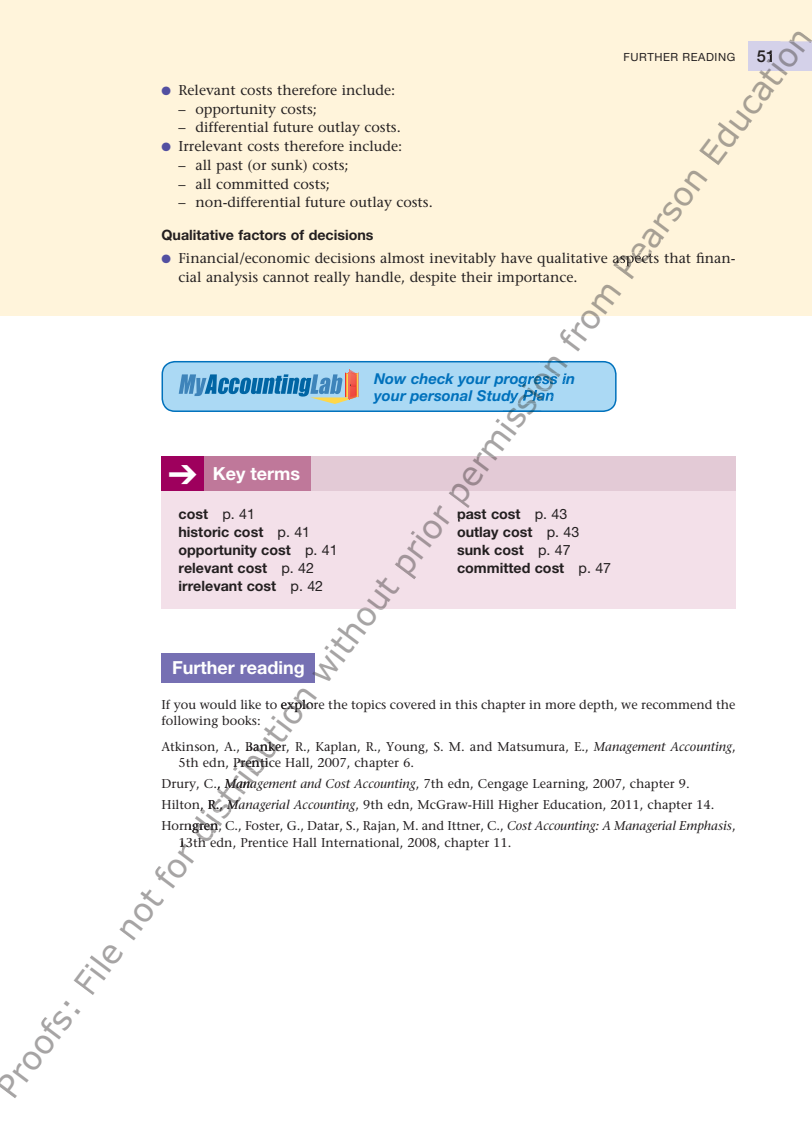
<style>
.page{position:relative;width:812px;height:1128px;background:#fff}
.page>*{position:absolute;margin:0;border:0;box-sizing:border-box;transform-origin:0 0}
.t1{font:33px "Verdana";color:#a6a4a4}
.t2{font:700 18px "Helvetica Neue";color:#fff}
.t3{font:500 16.5px "Helvetica Neue";color:#231f20}
.t4{font:italic 700 15px/16.5px "Helvetica Neue";color:#0071bc}
.t5{font:14.25px/18.8px "Stone Serif";color:#231f20}
.t6{font:700 14.25px/18px "Helvetica Neue";color:#231f20}
.t7{font:12.75px/16.5px "Stone Serif";color:#231f20}
.t8{font:11.25px "Helvetica Neue";letter-spacing:.05em;color:#231f20}
.s1{color:#5c5780}
.s2{color:#a2959a}
.s3{color:#9a888f}
.s4{color:#7a94a1}
.s5{color:#a7a094}
.s6{color:#140e16}
.s7{color:#524fa1}
.s8{color:#1a1613}
.s9{color:#005985}
.s10{font-weight:400}
.s11{font-style:italic}
</style>
<div class="page">
<div style="left:0;top:1px;width:812px;height:315px;background:#fff4db"></div>
<div style="left:161px;top:461px;width:575px;height:148px;background:#f3e0e9"></div>
<div style="left:272px;top:457px;width:464px;height:34px;background:#e3cad6"></div>
<div style="left:174px;top:457px;width:136px;height:34px;background:#bf789a"></div>
<div style="left:161px;top:457px;width:43px;height:34px;background:#9e005d"></div>
<div style="left:161px;top:653px;width:154px;height:30px;background:#7670b3"></div>
<svg style="left:161px;top:361px;width:455px;height:51px;background:#93c6e5"></svg>
<svg style="left:182px;top:843px;width:5px;height:7px"></svg>
<svg style="left:256px;top:742px;width:23px;height:12px"></svg>
<svg style="left:233px;top:758px;width:37px;height:13px"></svg>
<svg style="left:225px;top:779px;width:29px;height:12px"></svg>
<svg style="left:201px;top:800px;width:22px;height:12px"></svg>
<svg style="left:227px;top:800px;width:13px;height:12px"></svg>
<svg style="left:196px;top:821px;width:26px;height:13px"></svg>
<svg style="left:200px;top:838px;width:12px;height:3px"></svg>
<div style="left:503px;top:403px;width:44px;height:7px;background:#abd9f4"></div>
<hr style="left:502px;top:410px;width:40px;height:2px;background:#0071bc">
<svg style="left:519px;top:387px;width:40px;height:8px"></svg>
<div style="left:531px;top:362px;width:44px;height:11px;background:#abd9f4"></div>
<hr style="left:539px;top:361px;width:30px;height:1px;background:#0071bc">
<svg style="left:527px;top:373px;width:43px;height:14px"></svg>
<svg style="left:521px;top:373px;width:6px;height:14px"></svg>
<svg style="left:509px;top:390px;width:45px;height:13px"></svg>
<svg style="left:518px;top:394px;width:13px;height:9px"></svg>
<svg style="left:613px;top:252px;width:39px;height:15px"></svg>
<div style="left:758px;top:42px;width:54px;height:29px;background:#d4d1e9"></div>
<svg style="left:766px;top:53px;width:6px;height:9px"></svg>
<h1 class="t1" style="left:-11px;top:1083px;width:1332px;rotate:-53deg">Proofs: File not for distribution <span class="s1">w</span>ithou<span class="s2">t prior p</span><span class="s3">erm</span> <span class="s4">ssio</span>n fro<span class="s5">m Pearson Education</span></h1>
<p class="t8" style="left:623px;top:53px;width:113px">FURTHER READING</p>
<p class="t3" style="left:757px;top:50px;width:20px">5<span class="s6">1</span></p>
<p class="t5" style="left:161px;top:82px;width:235px"><span class="s7">●</span> Relevant costs therefore include:</p>
<p class="t5" style="left:178px;top:101px;width:140px">– opportunity costs;</p>
<p class="t5" style="left:178px;top:120px;width:224px">– differential future outlay costs.</p>
<p class="t5" style="left:161px;top:138px;width:242px"><span class="s7">●</span> Irrelevant costs therefore include:</p>
<p class="t5" style="left:178px;top:157px;width:172px">– all past (or sunk) costs;</p>
<p class="t5" style="left:178px;top:176px;width:153px">– all committed costs;</p>
<p class="t5" style="left:178px;top:195px;width:256px">– non-differential future outlay costs.</p>
<p class="t6" style="left:161px;top:227px;width:213px">Qualitative factors of decisions</p>
<p class="t5" style="left:178px;top:250px;width:558px;text-indent:-17px"><span class="s7">●</span> Financial/economic decisions almost inevitably have qualitative <span class="s8">aspect</span>s that finan&shy;cial analysis cannot really handle, despite their importance.</p>
<p class="t4" style="left:374px;top:372px;width:203px">Now check your pro<span class="s9">gress</span> in your personal Stud<span class="s9">y Plan</span></p>
<h2 class="t2" style="left:213px;top:467px;width:89px">Key terms</h2>
<p class="t6" style="left:178px;top:506px;width:161px">cost <span class="s10">p. 41<br></span>historic cost <span class="s10">p. 41 </span>opportunity cost <span class="s10">p. 41 </span>relevant cost <span class="s10">p. 42 </span>irrelevant cost <span class="s10">p. 42</span></p>
<p class="t6" style="left:457px;top:506px;width:156px">past cost <span class="s10">p. 43 </span>outlay cost <span class="s10">p. 43 </span>sunk cost <span class="s10">p. 47 </span>committed cost <span class="s10">p. 47</span></p>
<h2 class="t2" style="left:172px;top:662px;width:134px">Further reading</h2>
<p class="t7" style="left:161px;top:698px;width:575px">If you would like to explore the topics covered in this chapter in more depth, we recommend the following books:</p>
<p class="t7" style="left:178px;top:740px;width:559px;text-indent:-17px">Atkinson, A., Banker, R., Kaplan, R., Young, S. M. and Matsumura, E., <span class="s11">Management Accounting</span>,<br>5th edn, Prentice Hall, 2007, chapter 6.</p>
<p class="t7" style="left:161px;top:775px;width:576px;line-height:21px">Drury, C., <span class="s11">Management and Cost Accounting</span>, 7th edn, Cengage Learning, 2007, chapter 9.<br>Hilton, R., <span class="s11">Managerial Accounting</span>, 9th edn, McGraw-Hill Higher Education, 2011, chapter 14.<br>Horngren, C., Foster, G., Datar, S., Rajan, M. and Ittner, C., <span class="s11">Cost Accounting: A Managerial Emphasis</span>,</p>
<p class="t7" style="left:178px;top:836px;width:335px">13th edn, Prentice Hall International, 2008, chapter 11.</p>
</div>
